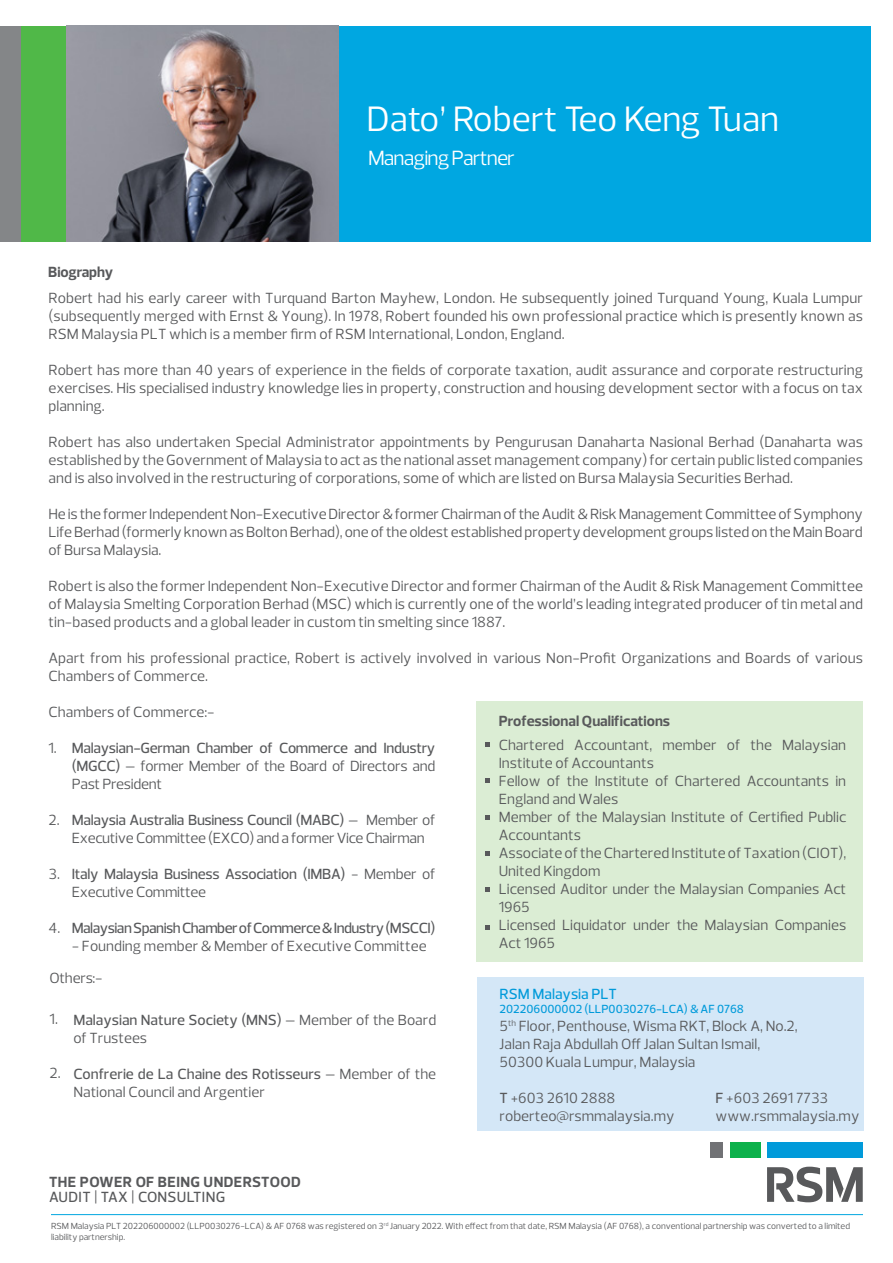
<style>
.page{position:relative;width:893px;height:1263px;background:#fff}
.page>*{position:absolute;margin:0;border:0;box-sizing:border-box;transform-origin:0 0}
.t1{font:36px "Prelo";color:#fff}
.t2{font:21px "Prelo";letter-spacing:-.04em;color:#fff}
.t3{font:15px/18px "Prelo";color:#58595b;text-align:justify}
.t4{font:500 15px/18px "Prelo";letter-spacing:-.02em;color:#58595b;text-align:justify}
.t5{font:15px/18px "Prelo";letter-spacing:-.02em;color:#58595b}
.t6{font:500 15px/18px "Prelo";color:#58595b}
.t7{font:700 15px "Prelo";color:#58595b}
.t8{font:700 15px "Prelo";letter-spacing:.03em;color:#58595b}
.t9{font:500 15px "Prelo";letter-spacing:.02em;color:#58595b}
.t10{font:500 15px "Prelo";color:#009ada}
.t11{font:500 12px "Prelo";color:#009ada}
.t12{font:9px/10.8px "Prelo";color:#58595b}
.s1{font-weight:400}
.s2{font-weight:500}
</style>
<div class="page">
<div style="left:338px;top:26px;width:533px;height:215px;background:#00a7e1"></div>
<div style="left:0;top:26px;width:21px;height:215px;background:#848688"></div>
<div style="left:21px;top:26px;width:45px;height:215px;background:#50b848"></div>
<img style="left:66px;top:26px;width:272px;height:215px">
<div style="left:476px;top:701px;width:387px;height:260px;background:#dbedd4"></div>
<svg style="left:486px;top:742px;width:4px;height:5px"></svg>
<svg style="left:486px;top:778px;width:4px;height:4px"></svg>
<svg style="left:486px;top:815px;width:4px;height:5px"></svg>
<svg style="left:486px;top:851px;width:4px;height:5px"></svg>
<svg style="left:486px;top:887px;width:4px;height:5px"></svg>
<svg style="left:486px;top:925px;width:4px;height:4px"></svg>
<hr style="left:51px;top:1214px;width:812px;height:1px;background:#00a6e0">
<div style="left:477px;top:977px;width:387px;height:154px;background:#d4e7f7"></div>
<div style="left:767px;top:1141px;width:96px;height:16px;background:#009ada"></div>
<div style="left:711px;top:1141px;width:12px;height:16px;background:#717275"></div>
<div style="left:730px;top:1141px;width:30px;height:16px;background:#0db14b"></div>
<svg style="left:767px;top:1167px;width:96px;height:35px"></svg>
<h1 class="t1" style="left:366px;top:97px;width:414px">Dato’ Robert Teo Keng Tuan</h1>
<h2 class="t2" style="left:368px;top:145px;width:149px">Managing Partner</h2>
<p class="t7" style="left:48px;top:262px;width:66px">Biography</p>
<p class="t3" style="left:49px;top:289px;width:816px">Robert had his early career with Turquand Barton Mayhew, London. He subsequently joined Turquand Young, Kuala Lumpur (subsequently merged with Ernst &amp; Young). In 1978, Robert founded his own professional practice which is presently known as RSM Malaysia PLT which is a member firm of RSM International, London, England.</p>
<p class="t3" style="left:49px;top:361px;width:816px">Robert has more than 40 years of experience in the fields of corporate taxation, audit assurance and corporate restructuring exercises. His specialised industry knowledge lies in property, construction and housing development sector with a focus on tax planning.</p>
<p class="t3" style="left:49px;top:433px;width:816px">Robert has also undertaken Special Administrator appointments by Pengurusan Danaharta Nasional Berhad (Danaharta was established by the Government of Malaysia to act as the national asset management company) for certain public listed companies and is also involved in the restructuring of corporations, some of which are listed on Bursa Malaysia Securities Berhad.</p>
<p class="t3" style="left:49px;top:505px;width:816px">He is the former Independent Non-Executive Director &amp; former Chairman of the Audit &amp; Risk Management Committee of Symphony Life Berhad (formerly known as Bolton Berhad), one of the oldest established property development groups listed on the Main Board of Bursa Malaysia.</p>
<p class="t3" style="left:49px;top:577px;width:816px">Robert is also the former Independent Non-Executive Director and former Chairman of the Audit &amp; Risk Management Committee of Malaysia Smelting Corporation Berhad (MSC) which is currently one of the world’s leading integrated producer of tin metal and tin-based products and a global leader in custom tin smelting since 1887.</p>
<p class="t3" style="left:49px;top:649px;width:816px">Apart from his professional practice, Robert is actively involved in various Non-Profit Organizations and Boards of various<br>Chambers of Commerce.</p>
<p class="t3" style="left:49px;top:703px;width:168px">Chambers of Commerce:-</p>
<p class="t3" style="left:49px;top:739px;width:10px">1.</p>
<p class="t7" style="left:499px;top:712px;width:173px">Professional Qualif ications</p>
<p class="t3" style="left:499px;top:736px;width:349px;text-align:left">Chartered Accountant, member of the Malaysian Institute of Accountants<br>Fellow of the Institute of Chartered Accountants in England and Wales<br>Member of the Malaysian Institute of Certified Public Accountants<br>Associate of the Chartered Institute of Taxation (CIOT), United Kingdom<br>Licensed Auditor under the Malaysian Companies Act 1965<br>Licensed Liquidator under the Malaysian Companies Act 1965</p>
<p class="t4" style="left:72px;top:739px;width:365px">Malaysian-German Chamber of Commerce and Industry (MGCC) <span class="s1">– former Member of the Board of Directors and Past President</span></p>
<p class="t5" style="left:72px;top:811px;width:365px"><span class="s2">Malaysia Australia Business Council (MABC)</span> – Member of<br>Executive Committee (EXCO) and a former Vice Chairman</p>
<p class="t4" style="left:72px;top:865px;width:365px">Italy Malaysia Business Association (IMBA) <span class="s1">- Member of<br>Executive Committee</span></p>
<p class="t4" style="left:72px;top:919px;width:365px">Malaysian Spanish Chamber of Commerce &amp; Industry (MSCCI)</p>
<p class="t3" style="left:72px;top:937px;width:356px">- Founding member &amp; Member of Executive Committee</p>
<p class="t3" style="left:49px;top:811px;width:13px">2.</p>
<p class="t3" style="left:49px;top:865px;width:13px">3.</p>
<p class="t3" style="left:49px;top:919px;width:13px">4.</p>
<p class="t3" style="left:50px;top:969px;width:55px">Others:-</p>
<p class="t3" style="left:50px;top:1009px;width:10px">1.</p>
<p class="t10" style="left:500px;top:984px;width:119px">RSM Malaysia PLT</p>
<p class="t11" style="left:500px;top:1002px;width:246px">202206000002 (LLP0030276-LCA) &amp; AF 0768</p>
<p class="t3" style="left:500px;top:1017px;width:300px;text-align:left">5<sup>th</sup> Floor, Penthouse, Wisma RKT, Block A, No.2,<br>Jalan Raja Abdullah Off Jalan Sultan Ismail,<br>50300 Kuala Lumpur, Malaysia</p>
<p class="t3" style="left:500px;top:1089px;width:117px"><span class="s2">T</span> +603 2610 2888</p>
<p class="t3" style="left:716px;top:1089px;width:114px"><span class="s2">F</span> +603 2691 7733</p>
<p class="t3" style="left:500px;top:1107px;width:176px">roberteo@rsmmalaysia.my</p>
<p class="t3" style="left:716px;top:1107px;width:145px">www.rsmmalaysia.my</p>
<p class="t6" style="left:73px;top:1011px;width:364px">Malaysian Nature Society (MNS) <span class="s1">– Member of the Board of Trustees</span></p>
<p class="t3" style="left:73px;top:1065px;width:364px"><span class="s2">Confrerie de La Chaine des Rotisseurs</span> – Member of the<br>National Council and Argentier</p>
<p class="t3" style="left:50px;top:1063px;width:13px">2.</p>
<p class="t8" style="left:49px;top:1173px;width:253px">THE POWER OF BEING UNDERSTOOD</p>
<p class="t9" style="left:49px;top:1188px;width:178px">AUDIT | TAX | CONSULTING</p>
<p class="t12" style="left:51px;top:1221px;width:801px">RSM Malaysia PLT 202206000002 (LLP0030276-LCA) &amp; AF 0768 was registered on 3<sup>rd</sup> January 2022. With effect from that date, RSM Malaysia (AF 0768), a conventional partnership was converted to a limited liability partnership.</p>
</div>
